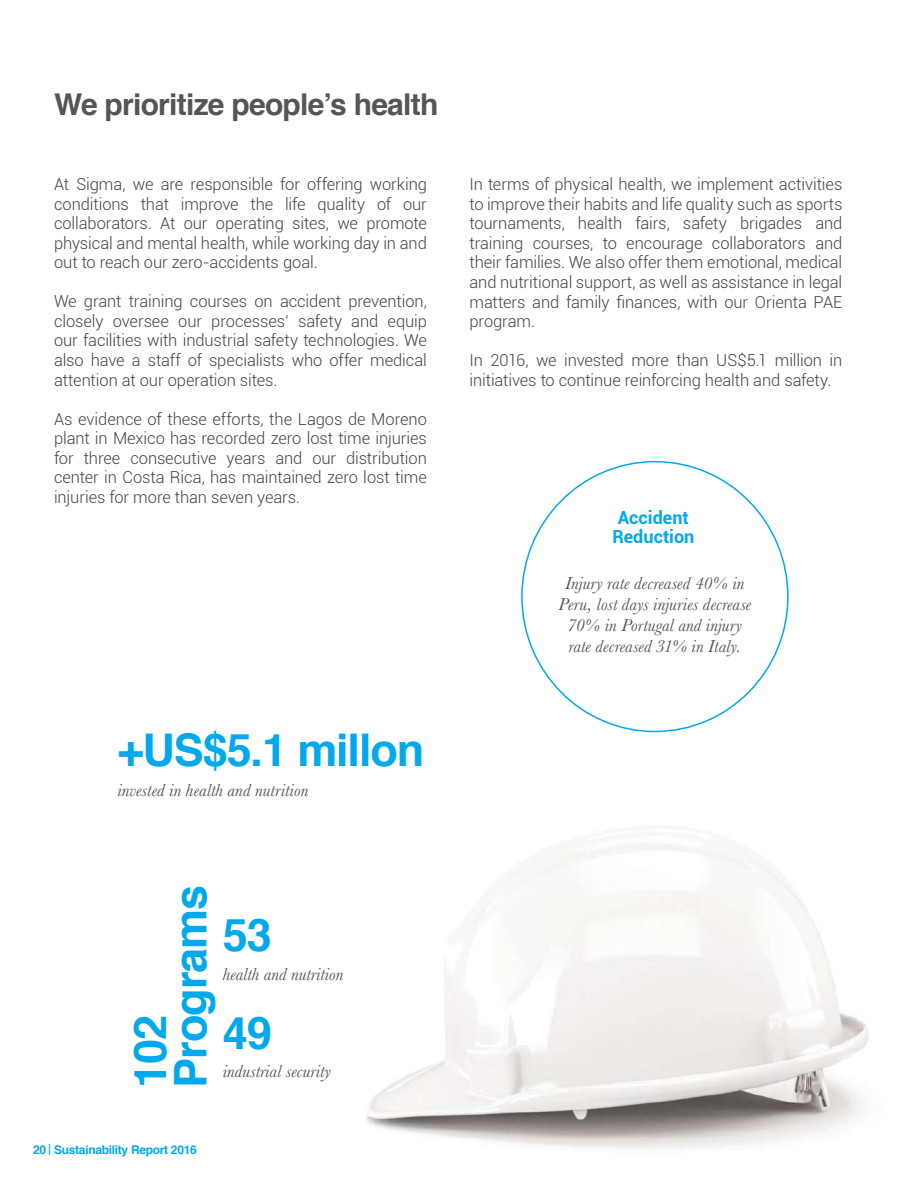
<style>
.page{position:relative;width:919px;height:1187px;background:#fff}
.page>*{position:absolute;margin:0;border:0;box-sizing:border-box;transform-origin:0 0}
.t1{font:700 45px/40.5px "Helvetica";letter-spacing:-.025em;color:#00a9ec}
.t2{font:700 30px "Helvetica";letter-spacing:-.025em;color:#555}
.t3{font:italic 18px/21px "Baskerville";color:#555;text-align:center}
.t4{font:700 18px/19.5px "Roboto";color:#00a9ec;text-align:center}
.t5{font:300 16.5px/19.5px "Roboto";letter-spacing:-.005em;color:#434343;text-align:justify}
.t6{font:700 12px "Helvetica";letter-spacing:-.025em;color:#00a9ec}
.s1{font-family:"Stellar";font-weight:500}
</style>
<div class="page">
<img style="left:366px;top:832px;width:503px;height:319px">
<h2 class="t2" style="left:54px;top:80px;width:386px">We prioritize people’s health</h2>
<p class="t5" style="left:54px;top:174px;width:374px">At Sigma, we are responsible for offering working conditions that improve the life quality of our collaborators. At our operating sites, we promote physical and mental health, while working day in and out to reach our zero-accidents goal.</p>
<p class="t5" style="left:54px;top:291px;width:374px">We grant training courses on accident prevention, closely oversee our processes’ safety and equip our facilities with industrial safety technologies. We also have a staff of specialists who offer medical attention at our operation sites.</p>
<p class="t5" style="left:54px;top:408px;width:374px">As evidence of these efforts, the Lagos de Moreno plant in Mexico has recorded zero lost time injuries for three consecutive years and our distribution center in Costa Rica, has maintained zero lost time injuries for more than seven years.</p>
<h1 class="t1" style="left:117px;top:730px;width:308px">+US$5.1 millon</h1>
<p class="t3" style="left:117px;top:779px;width:193px">invested in health and nutrition</p>
<p class="t5" style="left:469px;top:174px;width:374px">In terms of physical health, we implement activities to improve their habits and life quality such as sports tournaments, health fairs, safety brigades and training courses, to encourage collaborators and their families. We also offer them emotional, medical and nutritional support, as well as assistance in legal matters and family finances, with our Orienta PAE program.</p>
<p class="t5" style="left:469px;top:350px;width:374px">In 2016, we invested more than US$5.1 million in initiatives to continue reinforcing health and safety.</p>
<p class="t4" style="left:612px;top:506px;width:83px">Accident<br>Reduction</p>
<p class="t3" style="left:558px;top:572px;width:194px">Injury rate decreased 40% in<br>Peru, lost days injuries decrease<br>70% in Portugal and injury rate decreased 31% in Italy.</p>
<h1 class="t1" style="left:131px;top:1087px;width:204px;rotate:-90deg">102<br>Programs</h1>
<h1 class="t1" style="left:223px;top:915px;width:50px">53</h1>
<p class="t3" style="left:223px;top:963px;width:122px">health and nutrition</p>
<h1 class="t1" style="left:223px;top:1013px;width:50px">49</h1>
<p class="t3" style="left:223px;top:1060px;width:110px">industrial security</p>
<p class="t6" style="left:33px;top:1139px;width:165px">20 <span class="s1">|</span> Sustainability Report 2016</p>
</div>
